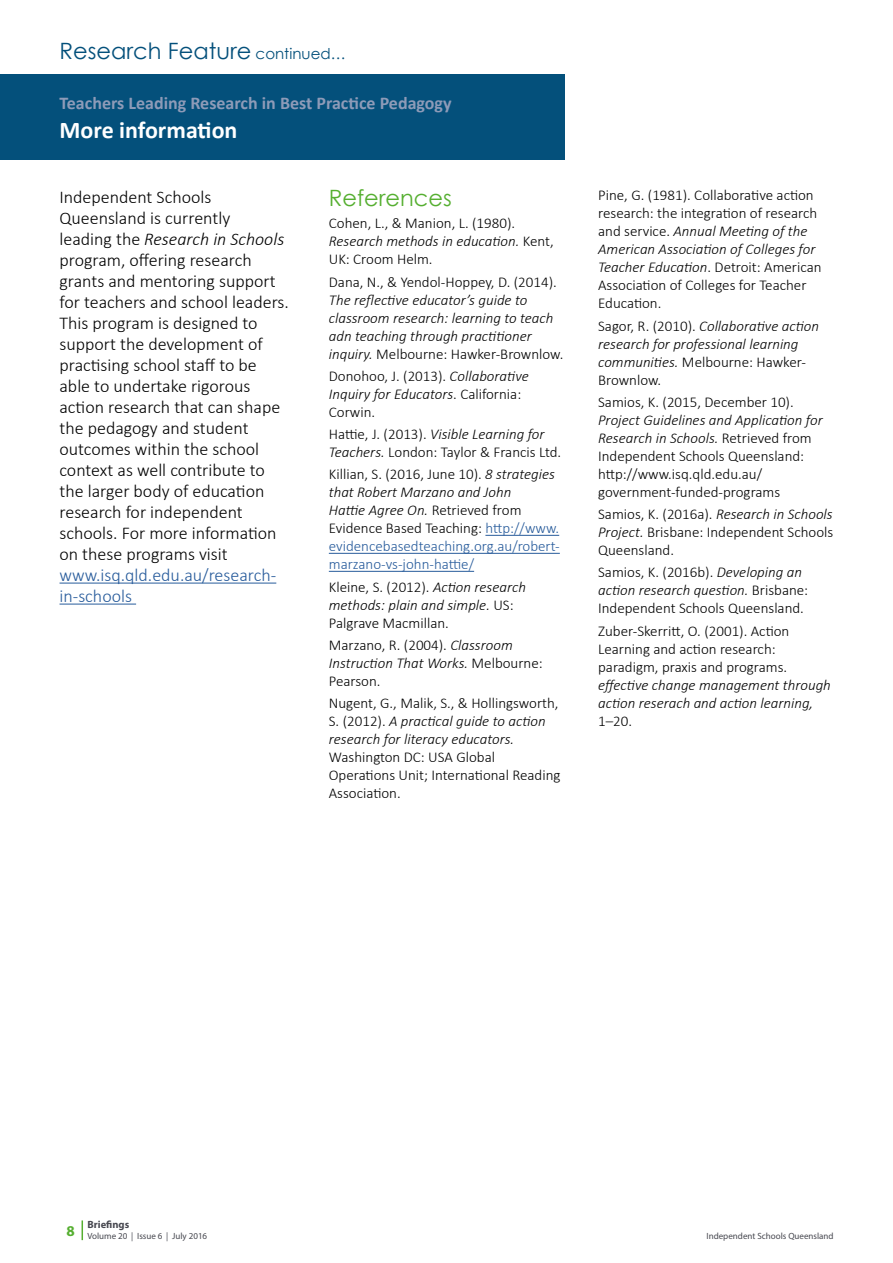
<style>
.page{position:relative;width:893px;height:1263px;background:#fff}
.page>*{position:absolute;margin:0;border:0;box-sizing:border-box;transform-origin:0 0}
.t1{font:700 24px "Calibri";color:#fff}
.t2{font:22.5px "Century Gothic";color:#04507b}
.t3{font:22.5px "Century Gothic";color:#56af31}
.t4{font:300 18px/21px "Calibri";color:#000}
.t5{font:700 18px "Calibri";color:#8e9bb8}
.t6{font:300 18px/21px "Calibri";color:#275b9b}
.t7{font:300 15px/18px "Calibri";color:#000}
.t8{font:italic 300 15px/18px "Calibri";color:#000}
.t9{font:300 15px/18px "Calibri";color:#275b9b}
.t10{font:700 15px "Myriad Pro";color:#56af31}
.t11{font:700 10.5px "Myriad Pro";color:#474850}
.t12{font:9px "Myriad Pro";color:#474850}
.s1{font-size:15px}
.s2{font-style:italic}
.s3{font-style:normal}
.s4{color:#000}
.s5{font-style:italic;color:#000}
</style>
<div class="page">
<svg style="left:82px;top:1220px;width:1px;height:20px"></svg>
<hr style="left:60px;top:583px;width:216px;height:1px;background:#275b9b">
<hr style="left:60px;top:604px;width:76px;height:1px;background:#275b9b">
<hr style="left:485px;top:535px;width:74px;height:1px;background:#275b9b">
<hr style="left:329px;top:553px;width:231px;height:1px;background:#275b9b">
<hr style="left:329px;top:571px;width:145px;height:1px;background:#275b9b">
<div style="left:0;top:74px;width:564px;height:85px;background:#04507b"></div>
<h2 class="t2" style="left:60px;top:36px;width:288px">Research Feature <span class="s1">continued…</span></h2>
<p class="t5" style="left:60px;top:91px;width:394px">Teachers Leading Research in Best Practice Pedagogy</p>
<h1 class="t1" style="left:60px;top:113px;width:179px">More information</h1>
<p class="t4" style="left:60px;top:186px;width:231px">Independent Schools<br>Queensland is currently<br>leading the <span class="s2">Research in Schools </span>program, offering research grants and mentoring support for teachers and school leaders.<br>This program is designed to support the development of practising school staff to be able to undertake rigorous action research that can shape the pedagogy and student outcomes within the school context as well contribute to the larger body of education research for independent schools. For more information on these programs visit</p>
<p class="t6" style="left:60px;top:564px;width:218px">www.isq.qld.edu.au/research&shy;in-schools</p>
<h2 class="t3" style="left:329px;top:182px;width:125px">References</h2>
<p class="t7" style="left:329px;top:214px;width:226px">Cohen, L., &amp; Manion, L. (1980).<br><span class="s2">Research methods in education.</span> Kent,<br>UK: Croom Helm.</p>
<p class="t7" style="left:329px;top:272px;width:229px">Dana, N., &amp; Yendol-Hoppey, D. (2014).</p>
<p class="t8" style="left:329px;top:290px;width:236px">The reflective educator’s guide to classroom research: learning to teach adn teaching through practitioner inquiry. <span class="s3">Melbourne: Hawker-Brownlow.</span></p>
<p class="t7" style="left:329px;top:367px;width:202px">Donohoo, J. (2013). <span class="s2">Collaborative<br>Inquiry for Educators</span>. California:<br>Corwin.</p>
<p class="t7" style="left:329px;top:425px;width:234px">Hattie, J. (2013). <span class="s2">Visible Learning for<br>Teachers.</span> London: Taylor &amp; Francis Ltd.</p>
<p class="t9" style="left:329px;top:465px;width:232px"><span class="s4">Killian, S. (2016, June 10).</span> <span class="s5">8 strategies that Robert Marzano and John<br>Hattie Agree On.</span> <span class="s4">Retrieved from Evidence Based Teaching:</span> http://www. evidencebasedteaching.org.au/robert&shy;marzano-vs-john-hattie/</p>
<p class="t7" style="left:329px;top:577px;width:199px">Kleine, S. (2012). <span class="s2">Action research methods: plain and simple.</span> US:<br>Palgrave Macmillan.</p>
<p class="t7" style="left:329px;top:636px;width:215px">Marzano, R. (2004). <span class="s2">Classroom<br>Instruction That Works.</span> Melbourne:<br>Pearson.</p>
<p class="t8" style="left:329px;top:694px;width:231px"><span class="s3">Nugent, G., Malik, S., &amp; Hollingsworth,<br>S. (2012).</span> A practical guide to action research for literacy educators.</p>
<p class="t7" style="left:329px;top:748px;width:233px">Washington DC: USA Global<br>Operations Unit; International Reading<br>Association.</p>
<p class="t7" style="left:598px;top:186px;width:225px">Pine, G. (1981). Collaborative action research: the integration of research and service. <span class="s2">Annual Meeting of the American Association of Colleges for Teacher Education</span>. Detroit: American Association of Colleges for Teacher Education.</p>
<p class="t8" style="left:598px;top:317px;width:222px"><span class="s3">Sagor, R. (2010).</span> Collaborative action research for professional learning communities. <span class="s3">Melbourne: Hawker-<br>Brownlow.</span></p>
<p class="t7" style="left:598px;top:393px;width:197px">Samios, K. (2015, December 10).</p>
<p class="t7" style="left:598px;top:411px;width:226px"><span class="s2">Project Guidelines and Application for Research in Schools.</span> Retrieved from Independent Schools Queensland: http://www.isq.qld.edu.au/ government-funded-programs</p>
<p class="t7" style="left:598px;top:505px;width:237px;text-align:justify">Samios, K. (2016a). <span class="s2">Research in Schools Project.</span> Brisbane: Independent Schools Queensland.</p>
<p class="t7" style="left:598px;top:563px;width:212px">Samios, K. (2016b). <span class="s2">Developing an action research question.</span> Brisbane:<br>Independent Schools Queensland.</p>
<p class="t7" style="left:598px;top:622px;width:193px">Zuber-Skerritt, O. (2001). Action<br>Learning and action research: paradigm, praxis and programs.</p>
<p class="t8" style="left:598px;top:676px;width:234px">effective change management through action reserach and action learning,</p>
<p class="t7" style="left:598px;top:712px;width:35px">1–20.</p>
<p class="t10" style="left:66px;top:1221px;width:10px">8</p>
<p class="t11" style="left:87px;top:1218px;width:43px">Briefings</p>
<p class="t12" style="left:87px;top:1230px;width:121px">Volume 20 | Issue 6 | July 2016</p>
<p class="t12" style="left:706px;top:1230px;width:129px">Independent Schools Queensland</p>
</div>
